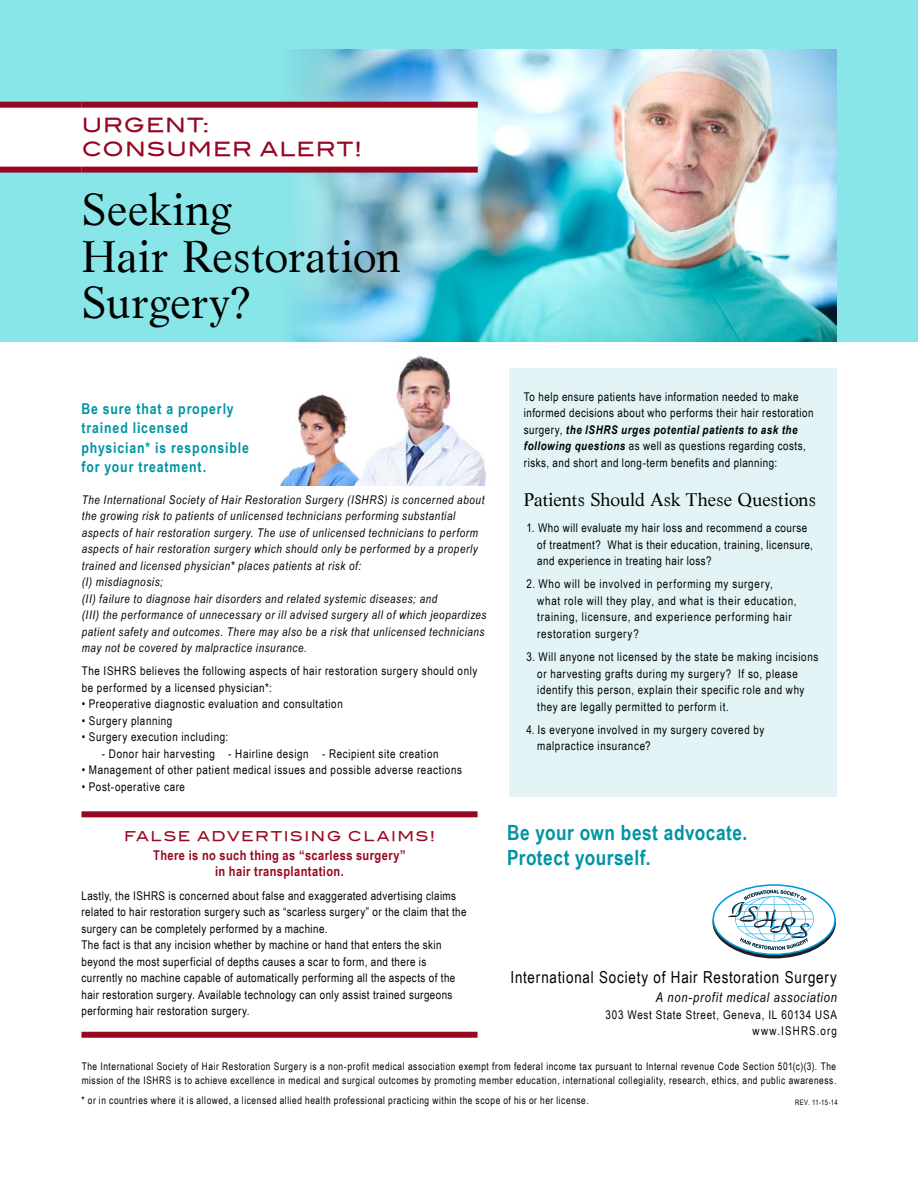
<style>
.page{position:relative;width:918px;height:1188px;background:#fff}
.page>*{position:absolute;margin:0;border:0;box-sizing:border-box;transform-origin:0 0}
.t1{font:43.5px/46.5px "Life LT";letter-spacing:.01em;color:#000}
.t2{font:700 21px/25.5px "Arial Narrow";letter-spacing:.025em;color:#0094a3}
.t3{font:19.5px/24px "Blair Md ITCTT Medium";letter-spacing:.055em;color:#960721}
.t4{font:18px "Life LT";color:#000}
.t5{font:16.5px "Arial Narrow";letter-spacing:.05em;color:#000}
.t6{font:700 15px/19.5px "Arial Narrow";letter-spacing:.06em;color:#0094a3}
.t7{font:700 13.5px/16.2px "Arial Narrow";letter-spacing:.03em;color:#960721;text-align:center}
.t8{font:italic 13.5px "Arial Narrow";letter-spacing:.06em;color:#000}
.t9{font:13.5px "Blair Md ITCTT Medium";letter-spacing:.12em;color:#960721}
.t10{font:12px/16.5px "Arial Narrow";letter-spacing:.045em;color:#000}
.t11{font:italic 12px/16.5px "Arial Narrow";letter-spacing:.05em;color:#000}
.t12{font:12px "Arial Narrow";letter-spacing:.095em;color:#000}
.t13{font:10.5px/13.5px "Arial Narrow";letter-spacing:.055em;color:#000}
.t14{font:7.5px "Arial Narrow";letter-spacing:.03em;color:#000}
.s1{font-weight:700;font-style:italic}
</style>
<div class="page">
<div style="left:509px;top:368px;width:328px;height:428px;background:#e2f4f5"></div>
<img style="left:280px;top:355px;width:206px;height:130px">
<div style="left:0;top:0;width:918px;height:342px;background:#88e6e8"></div>
<img style="left:267px;top:50px;width:570px;height:292px">
<div style="left:0;top:108px;width:478px;height:59px;background:#fff"></div>
<div style="left:0;top:102px;width:82px;height:6px;background:#960721"></div>
<div style="left:82px;top:102px;width:396px;height:6px;background:#960721"></div>
<div style="left:0;top:167px;width:82px;height:6px;background:#960721"></div>
<div style="left:82px;top:167px;width:396px;height:6px;background:#960721"></div>
<svg style="left:712px;top:884px;width:124px;height:75px"></svg>
<div style="left:81px;top:811px;width:397px;height:6px;background:#960721"></div>
<div style="left:81px;top:1032px;width:397px;height:6px;background:#960721"></div>
<p class="t3" style="left:82px;top:111px;width:282px">URGENT:<br>CONSUMER ALERT!</p>
<p class="t1" style="left:82px;top:187px;width:320px">Seeking<br>Hair Restoration<br>Surgery?</p>
<p class="t6" style="left:81px;top:398px;width:169px">Be sure that a properly trained licensed physician* is responsible for your treatment.</p>
<p class="t10" style="left:524px;top:388px;width:291px">To help ensure patients have information needed to make informed decisions about who performs their hair restoration surgery, <span class="s1">the ISHRS urges potential patients to ask the following questions</span> as well as questions regarding costs, risks, and short and long-term benefits and planning:</p>
<p class="t4" style="left:524px;top:489px;width:294px">Patients Should Ask These Questions</p>
<p class="t10" style="left:537px;top:519px;width:277px;text-indent:-11px">1. Who will evaluate my hair loss and recommend a course of treatment? What is their education, training, licensure, and experience in treating hair loss?</p>
<p class="t10" style="left:537px;top:575px;width:261px;text-indent:-11px">2. Who will be involved in performing my surgery, what role will they play, and what is their education, training, licensure, and experience performing hair restoration surgery?</p>
<p class="t10" style="left:537px;top:648px;width:283px;text-indent:-11px">3. Will anyone not licensed by the state be making incisions or harvesting grafts during my surgery? If so, please identify this person, explain their specific role and why they are legally permitted to perform it.</p>
<p class="t10" style="left:537px;top:721px;width:229px;text-indent:-11px">4. Is everyone involved in my surgery covered by malpractice insurance?</p>
<p class="t11" style="left:82px;top:491px;width:406px">The International Society of Hair Restoration Surgery (ISHRS) is concerned about the growing risk to patients of unlicensed technicians performing substantial aspects of hair restoration surgery. The use of unlicensed technicians to perform aspects of hair restoration surgery which should only be performed by a properly trained and licensed physician* places patients at risk of:<br>(I) misdiagnosis;<br>(II) failure to diagnose hair disorders and related systemic diseases; and<br>(III) the performance of unnecessary or ill advised surgery all of which jeopardizes patient safety and outcomes. There may also be a risk that unlicensed technicians may not be covered by malpractice insurance.</p>
<p class="t10" style="left:82px;top:662px;width:397px">The ISHRS believes the following aspects of hair restoration surgery should only be performed by a licensed physician*:</p>
<p class="t10" style="left:82px;top:695px;width:263px">• Preoperative diagnostic evaluation and consultation</p>
<p class="t10" style="left:82px;top:712px;width:92px">• Surgery planning</p>
<p class="t10" style="left:82px;top:728px;width:148px">• Surgery execution including:</p>
<p class="t10" style="left:102px;top:745px;width:338px">- Donor hair harvesting - Hairline design - Recipient site creation</p>
<p class="t10" style="left:82px;top:761px;width:382px">• Management of other patient medical issues and possible adverse reactions</p>
<p class="t10" style="left:82px;top:778px;width:105px">• Post-operative care</p>
<p class="t2" style="left:507px;top:819px;width:242px">Be your own best advocate.<br>Protect yourself.</p>
<p class="t9" style="left:124px;top:825px;width:312px">FALSE ADVERTISING CLAIMS!</p>
<p class="t7" style="left:153px;top:847px;width:254px">There is no such thing as “scarless surgery” in hair transplantation.</p>
<p class="t10" style="left:81px;top:887px;width:387px">Lastly, the ISHRS is concerned about false and exaggerated advertising claims related to hair restoration surgery such as “scarless surgery” or the claim that the surgery can be completely performed by a machine.</p>
<p class="t10" style="left:81px;top:936px;width:375px">The fact is that any incision whether by machine or hand that enters the skin beyond the most superficial of depths causes a scar to form, and there is currently no machine capable of automatically performing all the aspects of the hair restoration surgery. Available technology can only assist trained surgeons performing hair restoration surgery.</p>
<p class="t5" style="left:511px;top:965px;width:328px">International Society of Hair Restoration Surgery</p>
<p class="t8" style="left:656px;top:988px;width:183px">A non-profit medical association</p>
<p class="t10" style="left:606px;top:1006px;width:233px">303 West State Street, Geneva, IL 60134 USA</p>
<p class="t12" style="left:753px;top:1022px;width:86px">www.ISHRS.org</p>
<p class="t13" style="left:82px;top:1060px;width:756px">The International Society of Hair Restoration Surgery is a non-profit medical association exempt from federal income tax pursuant to Internal revenue Code Section 501(c)(3). The mission of the ISHRS is to achieve excellence in medical and surgical outcomes by promoting member education, international collegiality, research, ethics, and public awareness.</p>
<p class="t13" style="left:81px;top:1093px;width:509px">* or in countries where it is allowed, a licensed allied health professional practicing within the scope of his or her license.</p>
<p class="t14" style="left:795px;top:1097px;width:44px">REV. 11-15-14</p>
</div>
